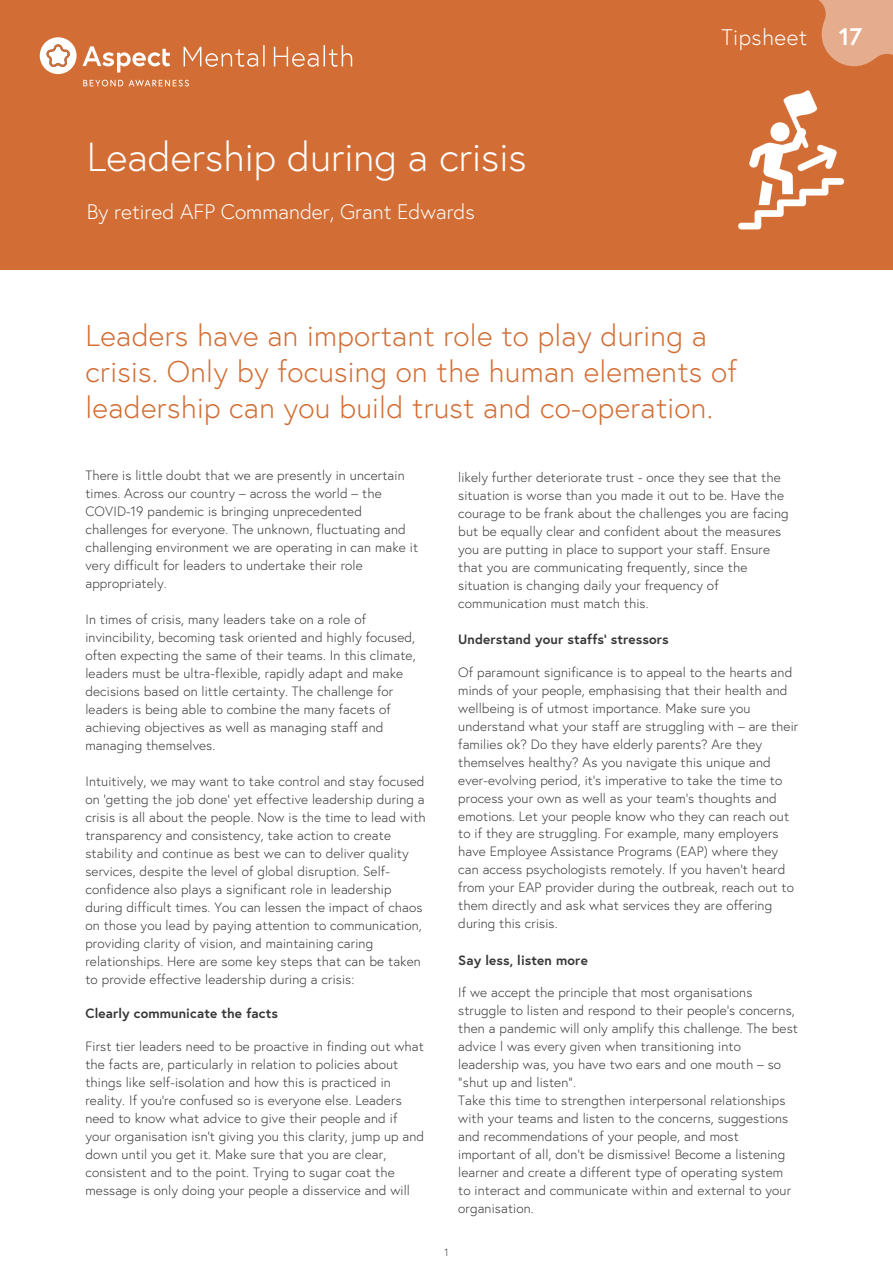
<style>
.page{position:relative;width:893px;height:1263px;background:#fff}
.page>*{position:absolute;margin:0;border:0;box-sizing:border-box;transform-origin:0 0}
.t1{font:300 40.5px "Europa";color:#fff}
.t2{font:300 30px/36.2px "Europa";letter-spacing:.01em;color:#d26e35}
.t3{font:700 24px "Europa";color:#fff}
.t4{font:300 22.5px "Europa";letter-spacing:.02em;color:#fff}
.t5{font:300 21px "Europa";color:#fff}
.t6{font:300 13.5px/18px "Europa";letter-spacing:.01em;color:#383637}
.t7{font:700 13.5px "Europa";letter-spacing:.01em;color:#383637}
.t8{font:300 10.5px "Europa";color:#383637}
</style>
<div class="page">
<div style="left:0;top:0;width:893px;height:269px;background:#d26e35"></div>
<svg style="left:83px;top:46px;width:87px;height:27px"></svg>
<svg style="left:184px;top:47px;width:74px;height:20px"></svg>
<hr style="left:263px;top:45px;width:2px;height:21px;background:#fff">
<svg style="left:274px;top:47px;width:44px;height:20px"></svg>
<svg style="left:324px;top:45px;width:28px;height:22px"></svg>
<div style="left:40px;top:37px;width:37px;height:37px;background:#fff;border-radius:50%"></div>
<svg style="left:46px;top:44px;width:24px;height:23px"></svg>
<svg style="left:83px;top:80px;width:40px;height:6px"></svg>
<svg style="left:129px;top:80px;width:60px;height:7px"></svg>
<svg style="left:818px;top:0;width:75px;height:67px"></svg>
<img style="left:738px;top:90px;width:107px;height:140px">
<h1 class="t1" style="left:87px;top:133px;width:441px">Leadership during a crisis</h1>
<h3 class="t5" style="left:87px;top:199px;width:390px">By retired AFP Commander, Grant Edwards</h3>
<h3 class="t4" style="left:721px;top:23px;width:87px">Tipsheet</h3>
<h3 class="t3" style="left:839px;top:20px;width:25px">17</h3>
<h2 class="t2" style="left:86px;top:318px;width:653px">Leaders have an important role to play during a crisis. Only by focusing on the human elements of leadership can you build trust and co-operation.</h2>
<p class="t6" style="left:85px;top:466px;width:334px">There is little doubt that we are presently in uncertain times. Across our country – across the world – the COVID-19 pandemic is bringing unprecedented challenges for everyone. The unknown, fluctuating and challenging environment we are operating in can make it very difficult for leaders to undertake their role appropriately.</p>
<p class="t6" style="left:85px;top:610px;width:332px">In times of crisis, many leaders take on a role of invincibility, becoming task oriented and highly focused, often expecting the same of their teams. In this climate, leaders must be ultra-flexible, rapidly adapt and make decisions based on little certainty. The challenge for leaders is being able to combine the many facets of achieving objectives as well as managing staff and managing themselves.</p>
<p class="t6" style="left:85px;top:772px;width:342px">Intuitively, we may want to take control and stay focused on ‘getting the job done’ yet effective leadership during a crisis is all about the people. Now is the time to lead with transparency and consistency, take action to create stability and continue as best we can to deliver quality services, despite the level of global disruption. Self&shy;confidence also plays a significant role in leadership during difficult times. You can lessen the impact of chaos on those you lead by paying attention to communication, providing clarity of vision, and maintaining caring relationships. Here are some key steps that can be taken to provide effective leadership during a crisis:</p>
<p class="t7" style="left:85px;top:1004px;width:194px">Clearly communicate the facts</p>
<p class="t6" style="left:85px;top:1037px;width:340px">First tier leaders need to be proactive in finding out what the facts are, particularly in relation to policies about things like self-isolation and how this is practiced in reality. If you’re confused so is everyone else. Leaders need to know what advice to give their people and if your organisation isn’t giving you this clarity, jump up and down until you get it. Make sure that you are clear, consistent and to the point. Trying to sugar coat the message is only doing your people a disservice and will</p>
<p class="t6" style="left:458px;top:469px;width:332px">likely further deteriorate trust - once they see that the situation is worse than you made it out to be. Have the courage to be frank about the challenges you are facing but be equally clear and confident about the measures you are putting in place to support your staff. Ensure that you are communicating frequently, since the situation is changing daily your frequency of communication must match this.</p>
<p class="t7" style="left:458px;top:630px;width:212px">Understand your staffs' stressors</p>
<p class="t6" style="left:458px;top:663px;width:342px">Of paramount significance is to appeal to the hearts and minds of your people, emphasising that their health and wellbeing is of utmost importance. Make sure you understand what your staff are struggling with – are their families ok? Do they have elderly parents? Are they themselves healthy? As you navigate this unique and ever-evolving period, it’s imperative to take the time to process your own as well as your team’s thoughts and emotions. Let your people know who they can reach out to if they are struggling. For example, many employers have Employee Assistance Programs (EAP) where they can access psychologists remotely. If you haven’t heard from your EAP provider during the outbreak, reach out to them directly and ask what services they are offering during this crisis.</p>
<p class="t7" style="left:458px;top:951px;width:131px">Say less, listen more</p>
<p class="t6" style="left:458px;top:983px;width:341px">If we accept the principle that most organisations struggle to listen and respond to their people’s concerns, then a pandemic will only amplify this challenge. The best advice l was every given when transitioning into leadership was, you have two ears and one mouth – so “shut up and listen”.<br>Take this time to strengthen interpersonal relationships with your teams and listen to the concerns, suggestions and recommendations of your people, and most important of all, don’t be dismissive! Become a listening learner and create a different type of operating system to interact and communicate within and external to your organisation.</p>
<p class="t8" style="left:444px;top:1246px;width:6px">1</p>
</div>
